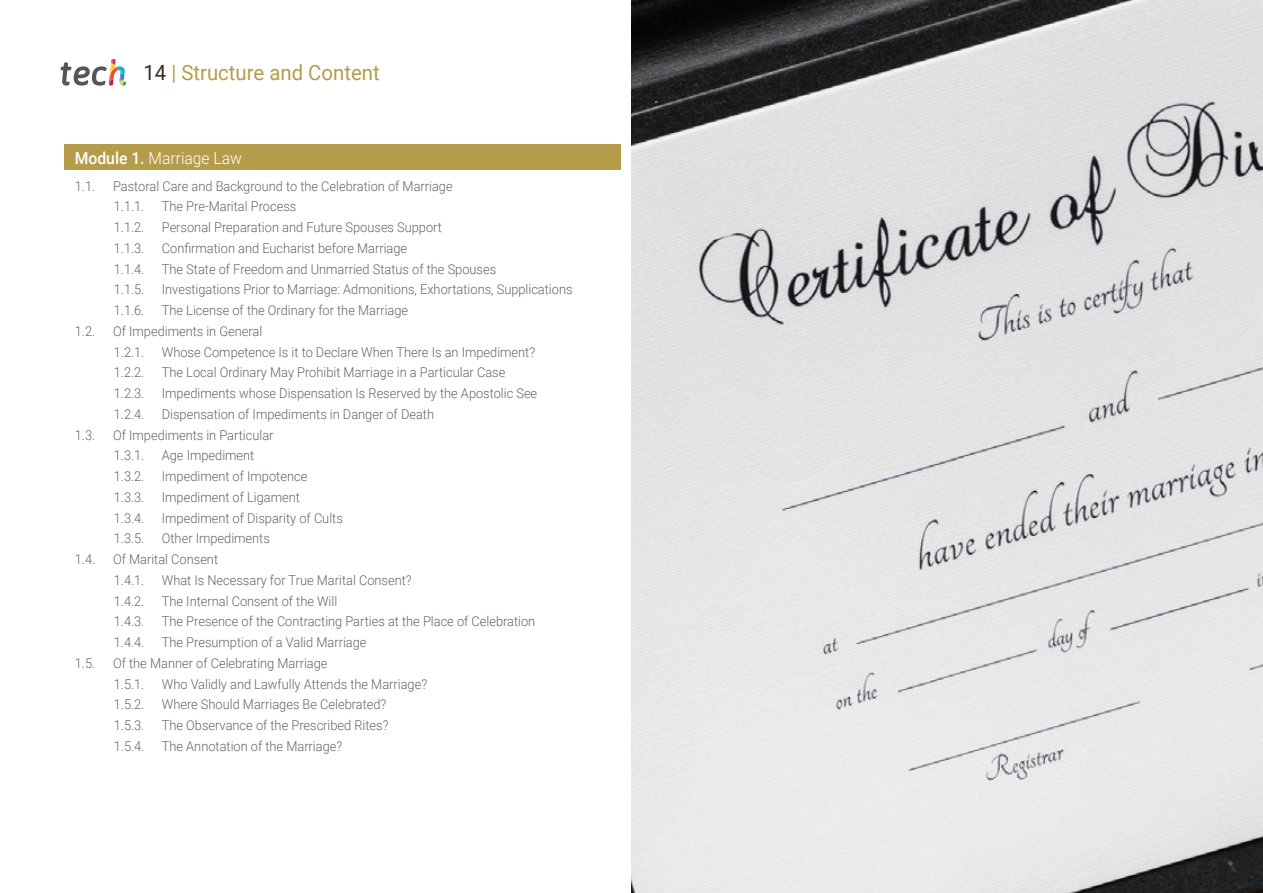
<style>
.page{position:relative;width:1263px;height:893px;background:#fff}
.page>*{position:absolute;margin:0;border:0;box-sizing:border-box;transform-origin:0 0}
.t1{font:21px "Roboto";color:#b49c4b}
.t2{font:300 16.5px "Roboto";color:#fff;scale:.95 1}
.t3{font:300 13.5px/20.7px "Roboto";color:#61646a;scale:.95 1}
.s1{color:#312e20}
.s2{font-weight:500}
</style>
<div class="page">
<div style="left:64px;top:145px;width:557px;height:25px;background:#b49c4b"></div>
<svg style="left:61px;top:59px;width:65px;height:27px"></svg>
<img style="left:631px;top:0;width:632px;height:893px">
<h1 class="t1" style="left:144px;top:57px;width:238px"><span class="s1">14</span> | Structure and Content</h1>
<p class="t2" style="left:75px;top:146px;width:177px"><span class="s2">Module 1.</span> Marriage Law</p>
<p class="t3" style="left:75px;top:175px;width:23px">1.1.</p>
<p class="t3" style="left:113px;top:175px;width:359px">Pastoral Care and Background to the Celebration of Marriage<br>1.1.1.</p>
<p class="t3" style="left:162px;top:196px;width:143px">The Pre-Marital Process</p>
<p class="t3" style="left:114px;top:217px;width:34px">1.1.2.</p>
<p class="t3" style="left:162px;top:217px;width:296px">Personal Preparation and Future Spouses Support</p>
<p class="t3" style="left:114px;top:237px;width:34px">1.1.3.</p>
<p class="t3" style="left:162px;top:237px;width:260px">Confirmation and Eucharist before Marriage</p>
<p class="t3" style="left:114px;top:258px;width:34px">1.1.4.</p>
<p class="t3" style="left:162px;top:258px;width:353px">The State of Freedom and Unmarried Status of the Spouses</p>
<p class="t3" style="left:114px;top:279px;width:34px">1.1.5.</p>
<p class="t3" style="left:162px;top:279px;width:434px">Investigations Prior to Marriage: Admonitions, Exhortations, Supplications</p>
<p class="t3" style="left:114px;top:300px;width:34px">1.1.6.</p>
<p class="t3" style="left:162px;top:300px;width:261px">The License of the Ordinary for the Marriage</p>
<p class="t3" style="left:75px;top:320px;width:23px">1.2.</p>
<p class="t3" style="left:113px;top:320px;width:159px">Of Impediments in General<br>1.2.1.</p>
<p class="t3" style="left:162px;top:341px;width:394px">Whose Competence Is it to Declare When There Is an Impediment?</p>
<p class="t3" style="left:114px;top:362px;width:34px">1.2.2.</p>
<p class="t3" style="left:162px;top:362px;width:363px">The Local Ordinary May Prohibit Marriage in a Particular Case</p>
<p class="t3" style="left:114px;top:383px;width:34px">1.2.3.</p>
<p class="t3" style="left:162px;top:383px;width:397px">Impediments whose Dispensation Is Reserved by the Apostolic See</p>
<p class="t3" style="left:114px;top:403px;width:34px">1.2.4.</p>
<p class="t3" style="left:162px;top:403px;width:288px">Dispensation of Impediments in Danger of Death</p>
<p class="t3" style="left:75px;top:424px;width:23px">1.3.</p>
<p class="t3" style="left:113px;top:424px;width:170px">Of Impediments in Particular<br>1.3.1.</p>
<p class="t3" style="left:162px;top:445px;width:99px">Age Impediment</p>
<p class="t3" style="left:114px;top:466px;width:34px">1.3.2.</p>
<p class="t3" style="left:162px;top:466px;width:155px">Impediment of Impotence</p>
<p class="t3" style="left:114px;top:486px;width:34px">1.3.3.</p>
<p class="t3" style="left:162px;top:486px;width:147px">Impediment of Ligament</p>
<p class="t3" style="left:114px;top:507px;width:34px">1.3.4.</p>
<p class="t3" style="left:162px;top:507px;width:192px">Impediment of Disparity of Cults</p>
<p class="t3" style="left:114px;top:528px;width:34px">1.3.5.</p>
<p class="t3" style="left:162px;top:528px;width:115px">Other Impediments</p>
<p class="t3" style="left:75px;top:549px;width:23px">1.4.</p>
<p class="t3" style="left:113px;top:549px;width:112px">Of Marital Consent<br>1.4.1.</p>
<p class="t3" style="left:162px;top:569px;width:264px">What Is Necessary for True Marital Consent?</p>
<p class="t3" style="left:114px;top:590px;width:34px">1.4.2.</p>
<p class="t3" style="left:162px;top:590px;width:186px">The Internal Consent of the Will</p>
<p class="t3" style="left:114px;top:611px;width:34px">1.4.3.</p>
<p class="t3" style="left:162px;top:611px;width:395px">The Presence of the Contracting Parties at the Place of Celebration</p>
<p class="t3" style="left:114px;top:632px;width:34px">1.4.4.</p>
<p class="t3" style="left:162px;top:632px;width:217px">The Presumption of a Valid Marriage</p>
<p class="t3" style="left:75px;top:652px;width:23px">1.5.</p>
<p class="t3" style="left:113px;top:652px;width:227px">Of the Manner of Celebrating Marriage<br>1.5.1.</p>
<p class="t3" style="left:162px;top:673px;width:281px">Who Validly and Lawfully Attends the Marriage?</p>
<p class="t3" style="left:114px;top:694px;width:34px">1.5.2.</p>
<p class="t3" style="left:162px;top:694px;width:238px">Where Should Marriages Be Celebrated?</p>
<p class="t3" style="left:114px;top:715px;width:34px">1.5.3.</p>
<p class="t3" style="left:162px;top:715px;width:240px">The Observance of the Prescribed Rites?</p>
<p class="t3" style="left:114px;top:735px;width:34px">1.5.4.</p>
<p class="t3" style="left:162px;top:735px;width:191px">The Annotation of the Marriage?</p>
</div>
